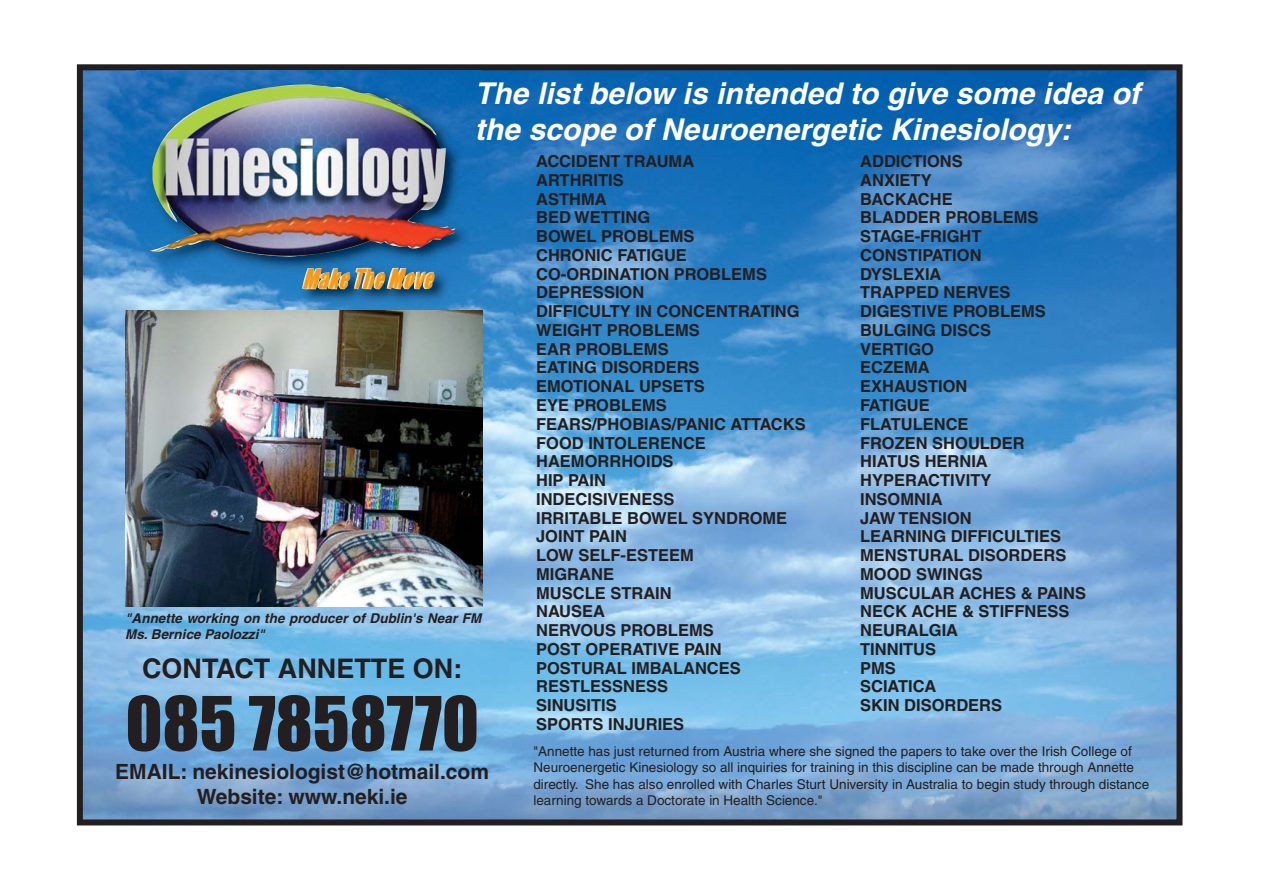
<style>
.page{position:relative;width:1263px;height:893px;background:#fff}
.page>*{position:absolute;margin:0;border:0;box-sizing:border-box;transform-origin:0 0}
.t1{font:69px "Impact";color:#231f20}
.t2{font:italic 700 30px/36px "Helvetica";color:#fff}
.t3{font:700 27px "Helvetica";color:#231f20}
.t4{font:700 21px/25.2px "Helvetica";color:#231f20;text-align:center}
.t5{font:700 16.5px "Helvetica";color:#231f20}
.t6{font:13.5px/16.2px "Helvetica";color:#231f20}
.t7{font:italic 700 13.5px/16.2px "Helvetica";color:#231f20}
</style>
<div class="page">
<img style="left:84px;top:71px;width:1091px;height:747px">
<div style="left:77px;top:64px;width:1105px;height:761px;border:6px solid #231f20"></div>
<img style="left:136px;top:70px;width:345px;height:241px">
<img style="left:150px;top:84px;width:305px;height:206px">
<img style="left:125px;top:311px;width:357px;height:295px">
<h2 class="t2" style="left:475px;top:79px;width:672px">The list below is intended to give some idea of the scope of Neuroenergetic Kinesiology :</h2>
<p class="t7" style="left:125px;top:611px;width:360px">"Annette working on the producer of Dublin's Near FM<br>Ms.Bernice Paolozzi"</p>
<h3 class="t3" style="left:142px;top:658px;width:322px">CONTACT ANNETTE ON:</h3>
<h1 class="t1" style="left:126px;top:701px;width:355px">085 7858770</h1>
<p class="t4" style="left:115px;top:761px;width:375px">EMAIL: nekinesiologist@hotmail.com<br>Website: www.neki.ie</p>
<p class="t5" style="left:536px;top:155px;width:160px">ACCIDENT TRAUMA</p>
<p class="t5" style="left:860px;top:155px;width:104px">ADDICTIONS</p>
<p class="t5" style="left:536px;top:174px;width:89px">ARTHRITIS</p>
<p class="t5" style="left:860px;top:174px;width:73px">ANXIETY</p>
<p class="t5" style="left:536px;top:193px;width:72px">ASTHMA</p>
<p class="t5" style="left:860px;top:193px;width:94px">BACKACHE</p>
<p class="t5" style="left:536px;top:212px;width:116px">BED WETTING</p>
<p class="t5" style="left:860px;top:212px;width:180px">BLADDER PROBLEMS</p>
<p class="t5" style="left:536px;top:230px;width:160px">BOWEL PROBLEMS</p>
<p class="t5" style="left:860px;top:230px;width:123px">STAGE-FRIGHT</p>
<p class="t5" style="left:536px;top:249px;width:152px">CHRONIC FATIGUE</p>
<p class="t5" style="left:860px;top:249px;width:123px">CONSTIPATION</p>
<p class="t5" style="left:536px;top:268px;width:232px">CO-ORDINATION PROBLEMS</p>
<p class="t5" style="left:860px;top:268px;width:83px">DYSLEXIA</p>
<p class="t5" style="left:536px;top:287px;width:110px">DEPRESSION</p>
<p class="t5" style="left:860px;top:287px;width:152px">TRAPPED NERVES</p>
<p class="t5" style="left:536px;top:305px;width:265px">DIFFICULTY IN CONCENTRATING</p>
<p class="t5" style="left:860px;top:305px;width:187px">DIGESTIVE PROBLEMS</p>
<p class="t5" style="left:536px;top:324px;width:165px">WEIGHT PROBLEMS</p>
<p class="t5" style="left:860px;top:324px;width:132px">BULGING DISCS</p>
<p class="t5" style="left:536px;top:343px;width:134px">EAR PROBLEMS</p>
<p class="t5" style="left:860px;top:343px;width:75px">VERTIGO</p>
<p class="t5" style="left:536px;top:362px;width:165px">EATING DISORDERS</p>
<p class="t5" style="left:860px;top:362px;width:71px">ECZEMA</p>
<p class="t5" style="left:536px;top:380px;width:170px">EMOTIONAL UPSETS</p>
<p class="t5" style="left:860px;top:380px;width:109px">EXHAUSTION</p>
<p class="t5" style="left:536px;top:399px;width:132px">EYE PROBLEMS</p>
<p class="t5" style="left:860px;top:399px;width:71px">FATIGUE</p>
<p class="t5" style="left:536px;top:418px;width:271px">FEARS/PHOBIAS/PANIC ATTACKS</p>
<p class="t5" style="left:860px;top:418px;width:110px">FLATULENCE</p>
<p class="t5" style="left:536px;top:437px;width:171px">FOOD INTOLERENCE</p>
<p class="t5" style="left:860px;top:437px;width:166px">FROZEN SHOULDER</p>
<p class="t5" style="left:536px;top:455px;width:139px">HAEMORRHOIDS</p>
<p class="t5" style="left:860px;top:455px;width:129px">HIATUS HERNIA</p>
<p class="t5" style="left:536px;top:474px;width:71px">HIP PAIN</p>
<p class="t5" style="left:860px;top:474px;width:133px">HYPERACTIVITY</p>
<p class="t5" style="left:536px;top:493px;width:140px">INDECISIVENESS</p>
<p class="t5" style="left:860px;top:493px;width:84px">INSOMNIA</p>
<p class="t5" style="left:536px;top:512px;width:253px">IRRITABLE BOWEL SYNDROME</p>
<p class="t5" style="left:860px;top:512px;width:113px">JAW TENSION</p>
<p class="t5" style="left:536px;top:530px;width:92px">JOINT PAIN</p>
<p class="t5" style="left:860px;top:530px;width:202px">LEARNING DIFFICULTIES</p>
<p class="t5" style="left:536px;top:549px;width:159px">LOW SELF-ESTEEM</p>
<p class="t5" style="left:860px;top:549px;width:208px">MENSTURAL DISORDERS</p>
<p class="t5" style="left:536px;top:568px;width:79px">MIGRANE</p>
<p class="t5" style="left:860px;top:568px;width:124px">MOOD SWINGS</p>
<p class="t5" style="left:536px;top:587px;width:137px">MUSCLE STRAIN</p>
<p class="t5" style="left:860px;top:587px;width:227px">MUSCULAR ACHES &amp; PAINS</p>
<p class="t5" style="left:536px;top:605px;width:70px">NAUSEA</p>
<p class="t5" style="left:860px;top:605px;width:211px">NECK ACHE &amp; STIFFNESS</p>
<p class="t5" style="left:536px;top:624px;width:179px">NERVOUS PROBLEMS</p>
<p class="t5" style="left:860px;top:624px;width:100px">NEURALGIA</p>
<p class="t5" style="left:536px;top:643px;width:187px">POST OPERATIVE PAIN</p>
<p class="t5" style="left:860px;top:643px;width:78px">TINNITUS</p>
<p class="t5" style="left:536px;top:662px;width:206px">POSTURAL IMBALANCES</p>
<p class="t5" style="left:860px;top:662px;width:37px">PMS</p>
<p class="t5" style="left:536px;top:680px;width:133px">RESTLESSNESS</p>
<p class="t5" style="left:860px;top:680px;width:78px">SCIATICA</p>
<p class="t5" style="left:536px;top:699px;width:82px">SINUSITIS</p>
<p class="t5" style="left:860px;top:699px;width:144px">SKIN DISORDERS</p>
<p class="t5" style="left:536px;top:718px;width:150px">SPORTS INJURIES</p>
<p class="t6" style="left:533px;top:745px;width:617px">"Annette has just returned from Austria where she signed the papers to take over the Irish College of Neuroenergetic Kinesiology so all inquiries for training in this discipline can be made through Annette directly. She has also enrolled with Charles Sturt University in Australia to begin study through distance learning towards a Doctorate in Health Science."</p>
</div>
